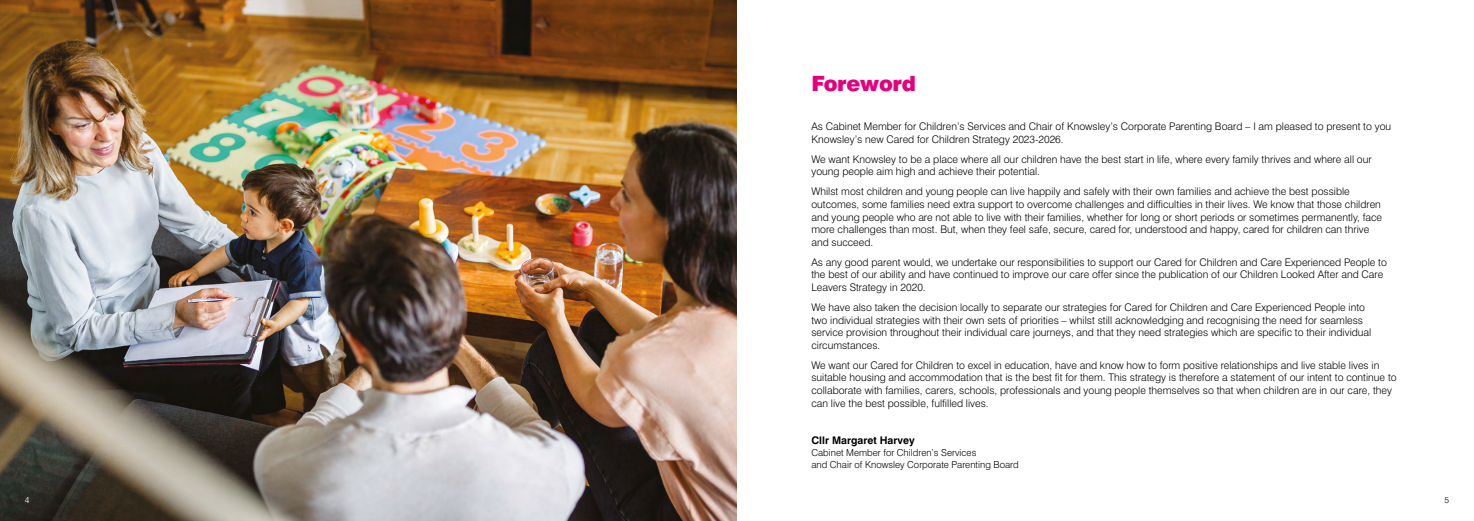
<style>
.page{position:relative;width:1474px;height:521px;background:#fff}
.page>*{position:absolute;margin:0;border:0;box-sizing:border-box;transform-origin:0 0}
.Heading2{font:900 21px "Swiss 721 BT";letter-spacing:-.02em;color:#e6007d}
.Paragraph1{font:300 10.5px/12.6px "Swiss 721 BT";color:#000}
.Paragraph1-2{font:700 10.5px "Swiss 721 BT";color:#000}
.Paragraph1-3{font:300 9.62px "Swiss 721 BT";color:#000}
.Paragraph1-4{font:300 8.75px "Swiss 721 BT";color:#000}
.Paragraph1-5{font:300 8.75px "Swiss 721 BT";color:#fff}
</style>
<div class="page">
<img style="left:0;top:0;width:737px;height:521px">
<p class="Paragraph1-5" style="left:25px;top:495px;width:6px">4</p>
<h2 class="Heading2" style="left:811px;top:71px;width:106px">Foreword</h2>
<p class="Paragraph1" style="left:811px;top:120px;width:581px">As Cabinet Member for Children’s Services and Chair of Knowsley’s Corporate Parenting Board – I am pleased to present to you<br>Knowsley’s new Cared for Children Strategy 2023-2026.</p>
<p class="Paragraph1" style="left:811px;top:152px;width:562px">We want Knowsley to be a place where all our children have the best start in life, where every family thrives and where all our young people aim high and achieve their potential.</p>
<p class="Paragraph1" style="left:811px;top:185px;width:572px">Whilst most children and young people can live happily and safely with their own families and achieve the best possible outcomes, some families need extra support to overcome challenges and difficulties in their lives. We know that those children and young people who are not able to live with their families, whether for long or short periods or sometimes permanently, face more challenges than most. But, when they feel safe, secure, cared for, understood and happy, cared for children can thrive and succeed.</p>
<p class="Paragraph1" style="left:811px;top:256px;width:577px">As any good parent would, we undertake our responsibilities to support our Cared for Children and Care Experienced People to the best of our ability and have continued to improve our care offer since the publication of our Children Looked After and Care<br>Leavers Strategy in 2020.</p>
<p class="Paragraph1" style="left:811px;top:301px;width:561px">We have also taken the decision locally to separate our strategies for Cared for Children and Care Experienced People into two individual strategies with their own sets of priorities – whilst still acknowledging and recognising the need for seamless service provision throughout their individual care journeys, and that they need strategies which are specific to their individual circumstances.</p>
<p class="Paragraph1" style="left:811px;top:359px;width:586px">We want our Cared for Children to excel in education, have and know how to form positive relationships and live stable lives in suitable housing and accommodation that is the best fit for them. This strategy is therefore a statement of our intent to continue to collaborate with families, carers, schools, professionals and young people themselves so that when children are in our care, they can live the best possible, fulfilled lives.</p>
<p class="Paragraph1-2" style="left:811px;top:434px;width:105px">Cllr Margaret Harvey</p>
<p class="Paragraph1-3" style="left:811px;top:447px;width:166px">Cabinet Member for Children’s Services</p>
<p class="Paragraph1-3" style="left:811px;top:458px;width:209px">and Chair of Knowsley Corporate Parenting Board</p>
<p class="Paragraph1-4" style="left:1444px;top:495px;width:6px">5</p>
</div>
